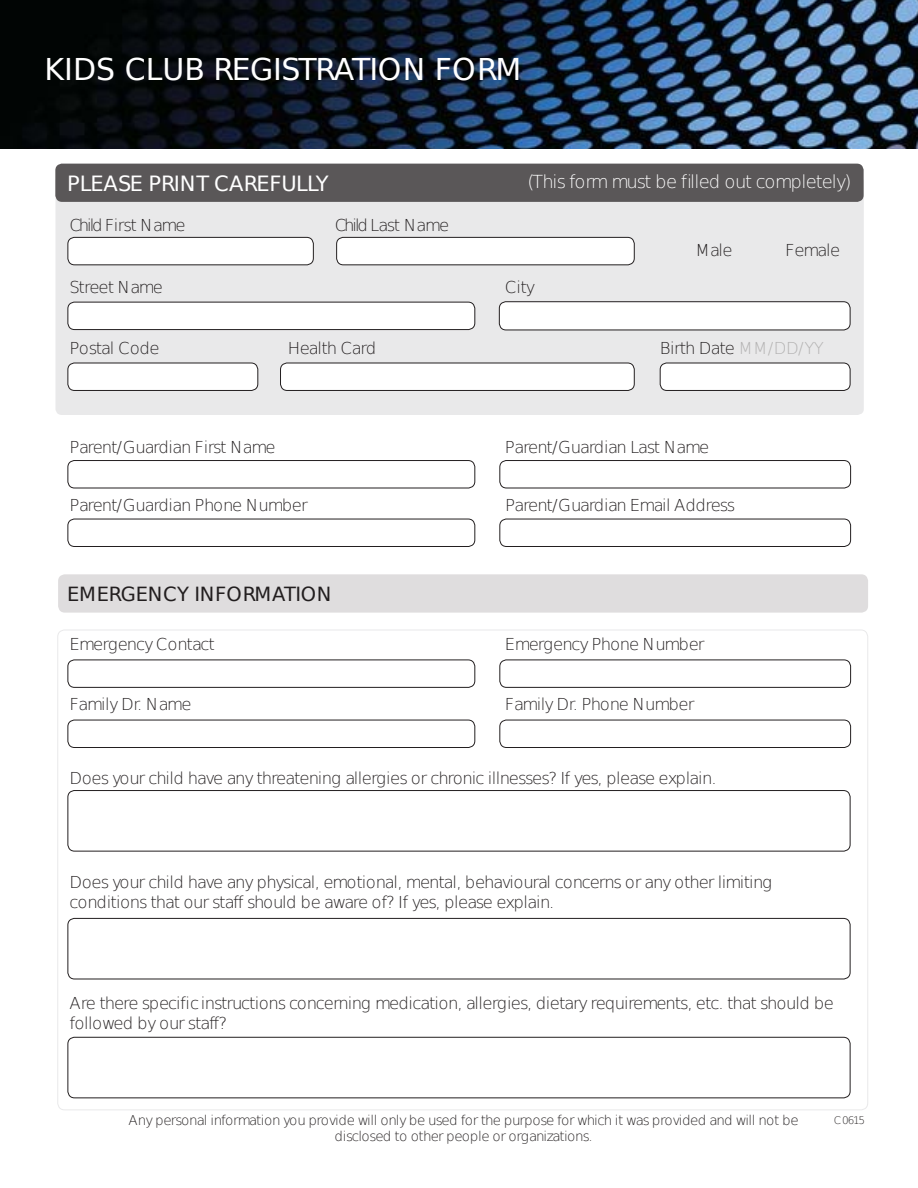
<style>
.page{position:relative;width:918px;height:1188px;background:#fff}
.page>*{position:absolute;margin:0;border:0;box-sizing:border-box;transform-origin:0 0}
.t1{font:30px "DejaVu Sans";letter-spacing:-.01em;color:#fff}
.t2{font:21px "DejaVu Sans";letter-spacing:-.02em;color:#fff}
.t3{font:19.5px "DejaVu Sans";letter-spacing:-.01em;color:#221e1f}
.t4{font:200 18px "DejaVu Sans";letter-spacing:-.06em;color:#fff}
.t5{font:200 16.5px/19.8px "DejaVu Sans";letter-spacing:-.06em;color:#221e1f}
.t6{font:200 16.5px "DejaVu Sans";letter-spacing:-.04em;color:#221e1f}
.t7{font:200 16.5px "DejaVu Sans";letter-spacing:-.08em;color:#221e1f}
.t8{font:200 16.5px "DejaVu Sans";letter-spacing:-.085em;color:#221e1f}
.t9{font:200 16.5px "DejaVu Sans";letter-spacing:-.035em;color:#221e1f}
.t10{font:200 16.5px "DejaVu Sans";letter-spacing:-.095em;color:#221e1f}
.t11{font:200 16.5px "DejaVu Sans";letter-spacing:-.11em;color:#221e1f}
.t12{font:200 16.5px "DejaVu Sans";letter-spacing:-.025em;color:#221e1f}
.t13{font:200 13.5px/16.2px "DejaVu Sans";letter-spacing:-.06em;color:#221e1f;text-align:center}
.t14{font:200 10.5px "DejaVu Sans";color:#221e1f}
.s1{color:#b3b2b2}
</style>
<div class="page">
<div style="left:56px;top:198px;width:808px;height:217px;background:#e9e9ea"></div>
<div style="left:58px;top:574px;width:810px;height:39px;background:#dfddde;border-radius:7px"></div>
<img style="left:0;top:0;width:918px;height:149px">
<div style="left:68px;top:237px;width:245px;height:28px;background:#fff;border-radius:7px"></div>
<div style="left:68px;top:237px;width:246px;height:28px;border:1px solid #231f20;border-radius:7px"></div>
<div style="left:68px;top:460px;width:407px;height:28px;border:1px solid #231f20;border-radius:7px"></div>
<div style="left:68px;top:519px;width:407px;height:28px;border:1px solid #231f20;border-radius:7px"></div>
<div style="left:68px;top:720px;width:407px;height:28px;border:1px solid #231f20;border-radius:7px"></div>
<div style="left:68px;top:302px;width:407px;height:28px;background:#fff;border-radius:7px"></div>
<div style="left:68px;top:302px;width:407px;height:28px;border:1px solid #231f20;border-radius:7px"></div>
<div style="left:68px;top:790px;width:783px;height:62px;border:1px solid #231f20;border-radius:7px"></div>
<div style="left:68px;top:363px;width:190px;height:27px;background:#fff;border-radius:7px"></div>
<div style="left:68px;top:363px;width:190px;height:28px;border:1px solid #231f20;border-radius:7px"></div>
<div style="left:281px;top:363px;width:353px;height:27px;background:#fff;border-radius:7px"></div>
<div style="left:280px;top:363px;width:355px;height:28px;border:1px solid #231f20;border-radius:7px"></div>
<div style="left:660px;top:363px;width:190px;height:27px;background:#fff;border-radius:7px"></div>
<div style="left:660px;top:363px;width:191px;height:28px;border:1px solid #231f20;border-radius:7px"></div>
<div style="left:499px;top:302px;width:351px;height:28px;background:#fff;border-radius:7px"></div>
<div style="left:499px;top:301px;width:352px;height:29px;border:1px solid #231f20;border-radius:7px"></div>
<div style="left:337px;top:237px;width:297px;height:28px;background:#fff;border-radius:7px"></div>
<div style="left:336px;top:237px;width:299px;height:28px;border:1px solid #231f20;border-radius:7px"></div>
<div style="left:499px;top:460px;width:352px;height:28px;border:1px solid #231f20;border-radius:7px"></div>
<div style="left:499px;top:519px;width:352px;height:28px;border:1px solid #231f20;border-radius:7px"></div>
<div style="left:499px;top:720px;width:352px;height:28px;border:1px solid #231f20;border-radius:7px"></div>
<div style="left:55px;top:164px;width:809px;height:38px;background:#5a5758;border-radius:7px"></div>
<div style="left:68px;top:660px;width:407px;height:28px;border:1px solid #231f20;border-radius:7px"></div>
<div style="left:499px;top:660px;width:352px;height:28px;border:1px solid #231f20;border-radius:7px"></div>
<div style="left:68px;top:918px;width:783px;height:61px;border:1px solid #231f20;border-radius:7px"></div>
<div style="left:68px;top:1037px;width:783px;height:61px;border:1px solid #231f20;border-radius:7px"></div>
<h1 class="t1" style="left:44px;top:52px;width:478px">KIDS CLUB REGISTRATION FORM</h1>
<p class="t4" style="left:687px;top:171px;width:7px">i</p>
<p class="t2" style="left:67px;top:172px;width:263px">PLEASE PRINT CAREFULLY</p>
<p class="t4" style="left:528px;top:171px;width:325px">(This form must be f lled out completely)</p>
<p class="t10" style="left:69px;top:215px;width:118px">Child First Name</p>
<p class="t11" style="left:335px;top:215px;width:116px">Child Last Name</p>
<p class="t5" style="left:69px;top:278px;width:95px">Street Name</p>
<p class="t5" style="left:505px;top:278px;width:32px">City</p>
<p class="t5" style="left:695px;top:240px;width:39px">Male</p>
<p class="t5" style="left:785px;top:240px;width:57px">Female</p>
<p class="t12" style="left:70px;top:339px;width:92px">Postal Code</p>
<p class="t5" style="left:288px;top:338px;width:90px">Health Card</p>
<p class="t9" style="left:660px;top:339px;width:166px">Birth Date <span class="s1">MM/DD/YY</span></p>
<p class="t7" style="left:70px;top:438px;width:208px">Parent/Guardian First Name</p>
<p class="t8" style="left:505px;top:438px;width:206px">Parent/Guardian Last Name</p>
<p class="t5" style="left:70px;top:495px;width:240px">Parent/Guardian Phone Number</p>
<p class="t5" style="left:505px;top:495px;width:232px">Parent/Guardian Email Address</p>
<p class="t3" style="left:67px;top:583px;width:266px">EMERGENCY INFORMATION</p>
<p class="t5" style="left:69px;top:635px;width:147px">Emergency Contact</p>
<p class="t5" style="left:505px;top:635px;width:201px">Emergency Phone Number</p>
<p class="t6" style="left:69px;top:695px;width:124px">Family Dr. Name</p>
<p class="t6" style="left:505px;top:695px;width:191px">Family Dr. Phone Number</p>
<p class="t5" style="left:69px;top:768px;width:649px">Does your child have any threatening allergies or chronic illnesses? If yes, please explain.</p>
<p class="t5" style="left:69px;top:872px;width:704px">Does your child have any physical, emotional, mental, behavioural concerns or any other limiting conditions that our staff should be aware of? If yes, please explain.</p>
<p class="t5" style="left:186px;top:994px;width:15px">ic</p>
<p class="t5" style="left:69px;top:994px;width:766px">Are there specif instructions concerning medication, allergies, dietary requirements, etc. that should be followed by our staff?</p>
<p class="t13" style="left:129px;top:1112px;width:672px">Any personal information you provide will only be used for the purpose for which it was provided and will not be disclosed to other people or organizations.</p>
<p class="t14" style="left:834px;top:1114px;width:33px">C 0615</p>
</div>
